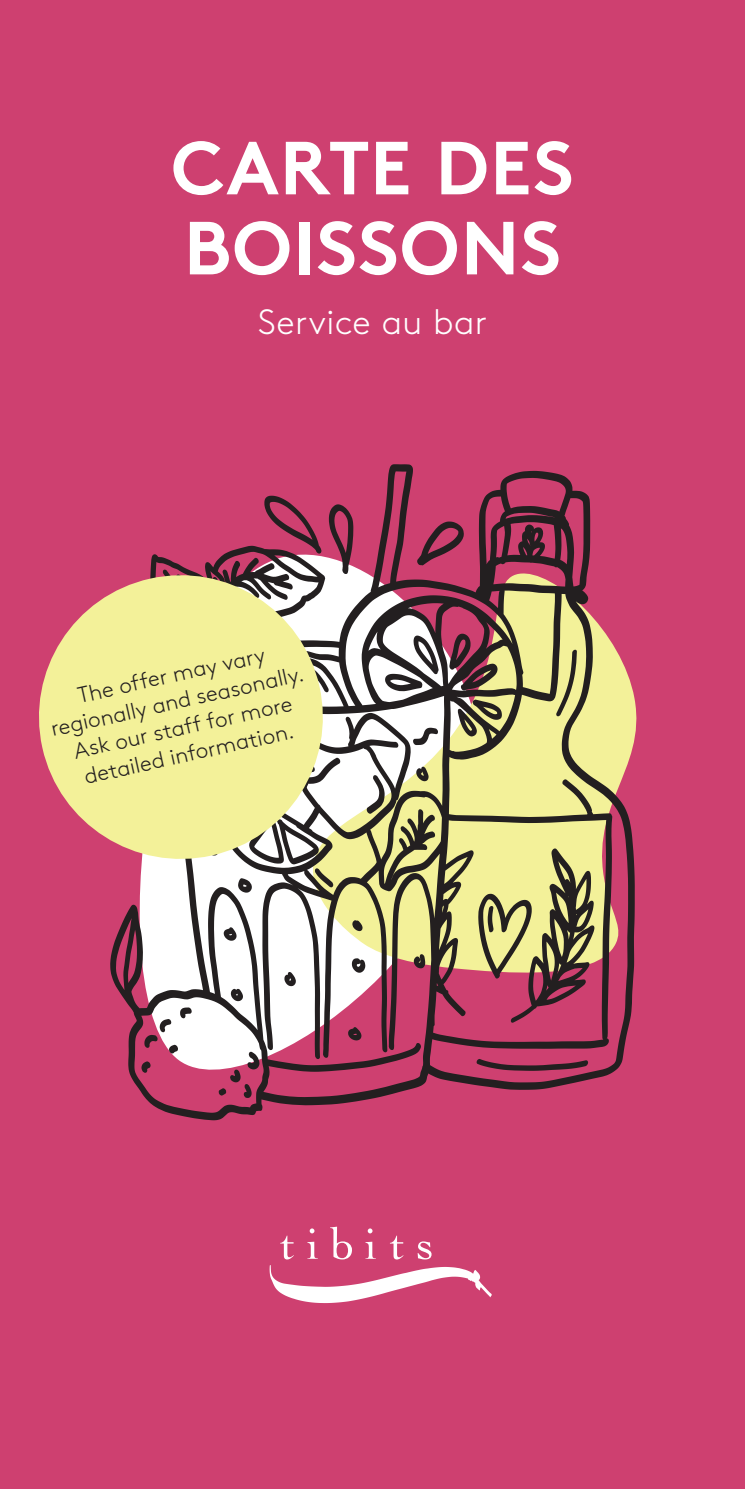
<style>
.page{position:relative;width:745px;height:1489px;background:#fff}
.page>*{position:absolute;margin:0;border:0;box-sizing:border-box;transform-origin:0 0}
.t1{font:700 75px/80px "Brown Std";letter-spacing:.02em;color:#fff}
.t2{font:300 35px "Brown Std";letter-spacing:.01em;color:#fff}
.Zwischentitel{font:300 22.25px/26.8px "Brown Std";color:#231f20;text-align:center}
</style>
<div class="page">
<div style="left:0;top:0;width:744px;height:1488px;background:#ce4070"></div>
<svg style="left:110px;top:464px;width:524px;height:656px"></svg>
<svg style="left:555px;top:649px;width:21px;height:67px"></svg>
<svg style="left:476px;top:1058px;width:111px;height:12px"></svg>
<svg style="left:478px;top:848px;width:116px;height:174px"></svg>
<svg style="left:457px;top:699px;width:44px;height:37px;background:#817c5b"></svg>
<svg style="left:449px;top:633px;width:48px;height:57px"></svg>
<svg style="left:385px;top:635px;width:53px;height:56px;background:#9d9b9c"></svg>
<svg style="left:366px;top:775px;width:18px;height:38px"></svg>
<svg style="left:412px;top:727px;width:26px;height:18px"></svg>
<svg style="left:225px;top:872px;width:108px;height:20px;background:#aaa8a1"></svg>
<svg style="left:231px;top:988px;width:12px;height:13px"></svg>
<svg style="left:284px;top:971px;width:12px;height:15px"></svg>
<svg style="left:416px;top:766px;width:12px;height:15px"></svg>
<svg style="left:352px;top:920px;width:10px;height:11px"></svg>
<svg style="left:413px;top:954px;width:12px;height:14px"></svg>
<svg style="left:347px;top:1027px;width:14px;height:13px"></svg>
<svg style="left:223px;top:927px;width:13px;height:13px"></svg>
<svg style="left:351px;top:958px;width:14px;height:14px"></svg>
<svg style="left:218px;top:1051px;width:41px;height:46px"></svg>
<svg style="left:144px;top:1007px;width:48px;height:46px"></svg>
<svg style="left:141px;top:1061px;width:9px;height:12px"></svg>
<svg style="left:328px;top:504px;width:25px;height:70px"></svg>
<svg style="left:264px;top:495px;width:57px;height:58px"></svg>
<svg style="left:416px;top:521px;width:47px;height:44px"></svg>
<svg style="left:269px;top:1226px;width:222px;height:76px"></svg>
<svg style="left:39px;top:561px;width:297px;height:311px;background:#e2cd97"></svg>
<p class="t1" style="left:171px;top:128px;width:404px">CARTE DES<br>BOISSONS</p>
<p class="t2" style="left:258px;top:302px;width:230px">Service au bar</p>
<p class="Zwischentitel" style="left:42px;top:691px;width:260px;rotate:-13deg">The offer may vary regionally and seasonally.<br>Ask our staff for more detailed information.</p>
</div>
